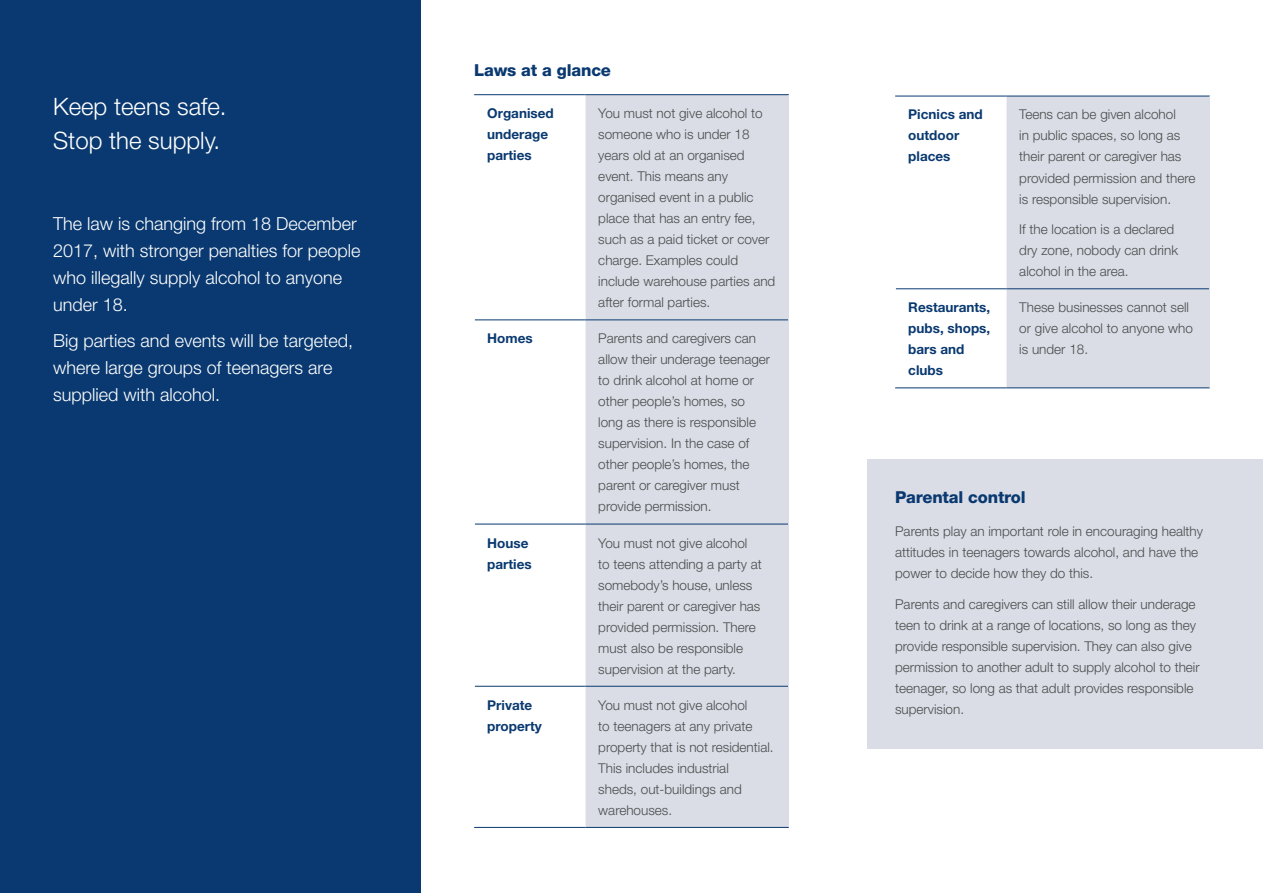
<style>
.page{position:relative;width:1263px;height:893px;background:#fff}
.page>*{position:absolute;margin:0;border:0;box-sizing:border-box;transform-origin:0 0}
.t1{font:300 24px/34.5px "Helvetica Neue";color:#fff}
.t2{font:300 18px/27px "Helvetica Neue";color:#fff}
.t3{font:800 16.5px "Helvetica Neue LT Std";letter-spacing:-.01em;color:#093970}
.t4{font:300 13.5px/21px "Helvetica Neue";color:#4a4c4b}
.t5{font:700 13.5px/21px "Helvetica Neue";color:#093970}
</style>
<div class="page">
<div style="left:585px;top:95px;width:203px;height:732px;background:#dadde6"></div>
<hr style="left:474px;top:94px;width:111px;height:1px;background:#093970">
<hr style="left:585px;top:94px;width:204px;height:1px;background:#093970">
<hr style="left:475px;top:319px;width:110px;height:1px;background:#093970">
<hr style="left:585px;top:319px;width:203px;height:1px;background:#093970">
<hr style="left:475px;top:524px;width:110px;height:1px;background:#093970">
<hr style="left:585px;top:524px;width:203px;height:1px;background:#093970">
<hr style="left:475px;top:686px;width:110px;height:1px;background:#093970">
<hr style="left:585px;top:686px;width:203px;height:1px;background:#093970">
<hr style="left:474px;top:827px;width:111px;height:1px;background:#093970">
<hr style="left:585px;top:827px;width:204px;height:1px;background:#093970">
<hr style="left:788px;top:95px;width:1px;height:225px;background:#dadde6">
<hr style="left:788px;top:320px;width:1px;height:204px;background:#dadde6">
<hr style="left:788px;top:524px;width:1px;height:162px;background:#dadde6">
<hr style="left:788px;top:686px;width:1px;height:141px;background:#dadde6">
<div style="left:0;top:0;width:421px;height:893px;background:#093970"></div>
<div style="left:867px;top:460px;width:396px;height:289px;background:#dadde6"></div>
<div style="left:1006px;top:97px;width:203px;height:290px;background:#dadde6"></div>
<hr style="left:895px;top:96px;width:111px;height:1px;background:#093970">
<hr style="left:1006px;top:96px;width:204px;height:1px;background:#093970">
<hr style="left:896px;top:288px;width:110px;height:1px;background:#093970">
<hr style="left:1006px;top:288px;width:203px;height:1px;background:#093970">
<hr style="left:895px;top:387px;width:111px;height:1px;background:#093970">
<hr style="left:1006px;top:387px;width:204px;height:1px;background:#093970">
<hr style="left:1209px;top:96px;width:1px;height:193px;background:#dadde6">
<hr style="left:1209px;top:289px;width:1px;height:98px;background:#dadde6">
<h1 class="t1" style="left:53px;top:88px;width:175px">Keep teens safe.<br>Stop the supply.</h1>
<h2 class="t2" style="left:53px;top:209px;width:309px">The law is changing from 18 December<br>2017, with stronger penalties for people who illegally supply alcohol to anyone under 18.</h2>
<h2 class="t2" style="left:53px;top:327px;width:302px">Big parties and events will be targeted, where large groups of teenagers are supplied with alcohol.</h2>
<p class="t3" style="left:474px;top:60px;width:138px">Laws at a glance</p>
<p class="t5" style="left:487px;top:102px;width:68px">Organised underage parties</p>
<p class="t4" style="left:598px;top:103px;width:179px">You must not give alcohol to someone who is under 18 years old at an organised event. This means any organised event in a public place that has an entry fee, such as a paid ticket or cover charge. Examples could include warehouse parties and after formal parties.</p>
<p class="t5" style="left:487px;top:328px;width:47px">Homes</p>
<p class="t4" style="left:598px;top:328px;width:173px">Parents and caregivers can allow their underage teenager to drink alcohol at home or other people’s homes, so long as there is responsible supervision. In the case of other people’s homes, the parent or caregiver must provide permission.</p>
<p class="t5" style="left:487px;top:532px;width:46px">House parties</p>
<p class="t4" style="left:598px;top:532px;width:165px">You must not give alcohol to teens attending a party at somebody’s house, unless their parent or caregiver has provided permission. There must also be responsible supervision at the party.</p>
<p class="t5" style="left:487px;top:694px;width:56px">Private property</p>
<p class="t4" style="left:598px;top:694px;width:177px">You must not give alcohol<br>to teenagers at any private property that is not residential.<br>This includes industrial<br>sheds, out-buildings and warehouses.</p>
<p class="t5" style="left:908px;top:104px;width:76px">Picnics and outdoor places</p>
<p class="t4" style="left:1019px;top:104px;width:178px">Teens can be given alcohol<br>in public spaces, so long as their parent or caregiver has provided permission and there is responsible supervision.</p>
<p class="t4" style="left:1019px;top:218px;width:160px">If the location is a declared dry zone, nobody can drink alcohol in the area.</p>
<p class="t5" style="left:908px;top:297px;width:84px">Restaurants, pubs, shops, bars and clubs</p>
<p class="t4" style="left:1019px;top:297px;width:175px">These businesses cannot sell or give alcohol to anyone who is under 18.</p>
<p class="t3" style="left:895px;top:487px;width:132px">Parental control</p>
<p class="t4" style="left:895px;top:521px;width:309px">Parents play an important role in encouraging healthy attitudes in teenagers towards alcohol, and have the power to decide how they do this.</p>
<p class="t4" style="left:895px;top:593px;width:306px">Parents and caregivers can still allow their underage teen to drink at a range of locations, so long as they provide responsible supervision. They can also give permission to another adult to supply alcohol to their teenager, so long as that adult provides responsible supervision.</p>
</div>
